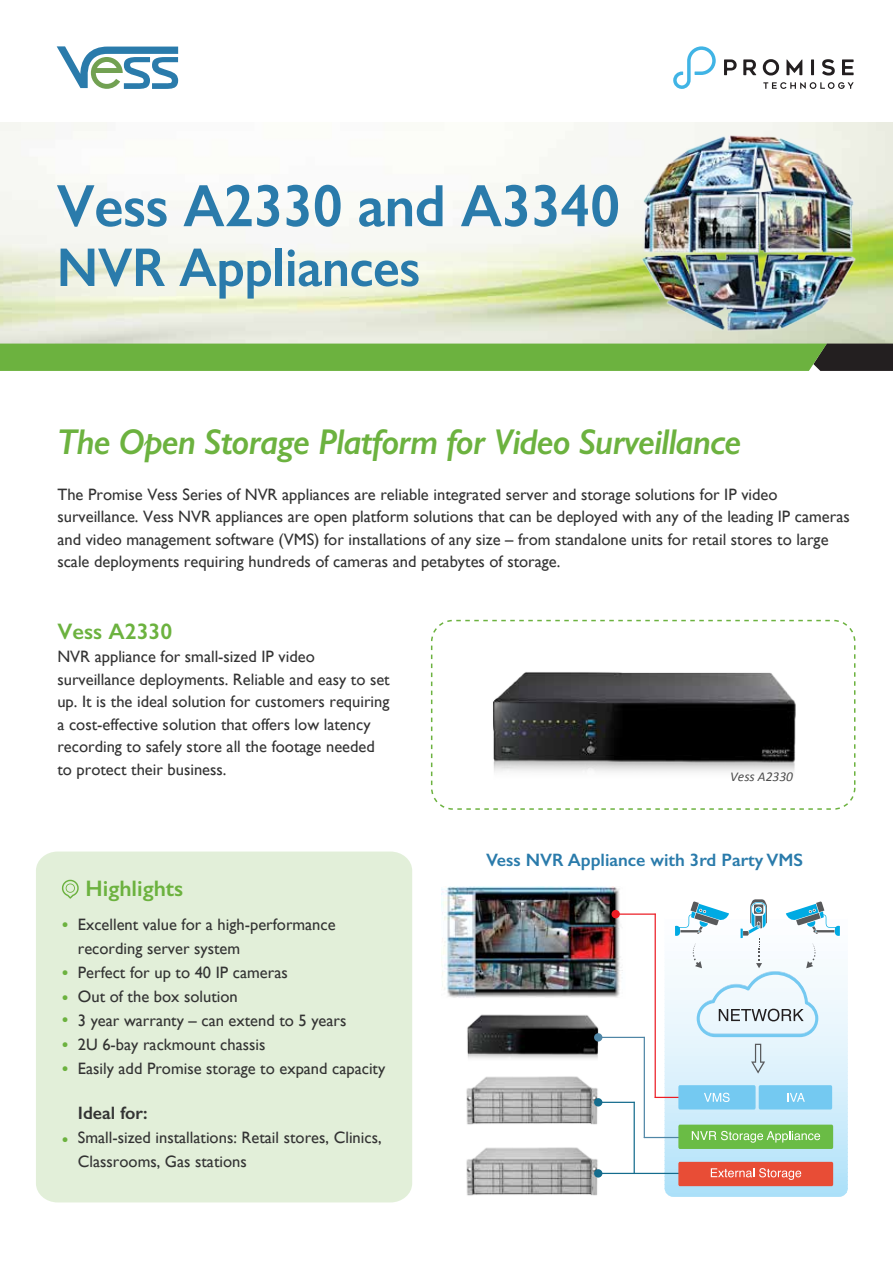
<style>
.page{position:relative;width:893px;height:1263px;background:#fff}
.page>*{position:absolute;margin:0;border:0;box-sizing:border-box;transform-origin:0 0}
.t1{font:600 60px "Gill Sans";letter-spacing:-.01em;color:#2a7bab;scale:.95 1}
.t2{font:600 54.75px "Gill Sans";letter-spacing:-.01em;color:#2a7bab;scale:.95 1}
.t3{font:italic 600 36px "Gill Sans";letter-spacing:-.03em;color:#6cb23f}
.t4{font:600 22.5px "Gill Sans";color:#6cb23f}
.t5{font:600 18px "Gill Sans";color:#2a7bab}
.t6{font:600 18px "Gill Sans";color:#333}
.t7{font:16.5px/22.5px "Gill Sans";color:#333}
.t8{font:italic 13.5px "Calibri";color:#4d4d4d}
.t9{font:700 13.5px/24.9px "Calibri";color:#6cb23f}
</style>
<div class="page">
<div style="left:36px;top:851px;width:376px;height:351px;background:#e2efd9"></div>
<img style="left:0;top:123px;width:893px;height:221px">
<svg style="left:0;top:344px;width:893px;height:27px;background:#69ab3e"></svg>
<svg style="left:62px;top:880px;width:17px;height:19px"></svg>
<img style="left:467px;top:1014px;width:144px;height:45px">
<hr style="left:665px;top:1193px;width:183px;height:4px;background:#abe0f9">
<hr style="left:665px;top:1189px;width:183px;height:4px;background:#ade1f9">
<svg style="left:665px;top:1185px;width:183px;height:4px"></svg>
<hr style="left:665px;top:1181px;width:183px;height:4px;background:#b0e2f9">
<hr style="left:665px;top:1177px;width:183px;height:4px;background:#b2e2f9">
<hr style="left:665px;top:1173px;width:183px;height:4px;background:#b4e3f9">
<div style="left:665px;top:1168px;width:183px;height:5px;background:#b7e4f9"></div>
<hr style="left:665px;top:1164px;width:183px;height:4px;background:#b9e5fa">
<svg style="left:665px;top:1160px;width:183px;height:4px"></svg>
<hr style="left:665px;top:1156px;width:183px;height:4px;background:#bce6fa">
<hr style="left:665px;top:1152px;width:183px;height:4px;background:#bee7fa">
<hr style="left:665px;top:1148px;width:183px;height:4px;background:#bfe7fa">
<hr style="left:665px;top:1144px;width:183px;height:4px;background:#c1e8fa">
<hr style="left:665px;top:1140px;width:183px;height:4px;background:#c4e8fa">
<svg style="left:665px;top:1136px;width:183px;height:4px"></svg>
<hr style="left:665px;top:1132px;width:183px;height:4px;background:#c7e9fa">
<hr style="left:665px;top:1128px;width:183px;height:4px;background:#c8eafb">
<hr style="left:665px;top:1124px;width:183px;height:4px;background:#caebfb">
<hr style="left:665px;top:1120px;width:183px;height:4px;background:#cbebfb">
<hr style="left:665px;top:1116px;width:183px;height:4px;background:#cdecfb">
<hr style="left:665px;top:1112px;width:183px;height:4px;background:#ceecfb">
<svg style="left:665px;top:1108px;width:183px;height:4px"></svg>
<hr style="left:665px;top:1104px;width:183px;height:4px;background:#d1edfb">
<hr style="left:665px;top:1100px;width:183px;height:4px;background:#d3eefb">
<svg style="left:665px;top:1096px;width:183px;height:4px"></svg>
<hr style="left:665px;top:1092px;width:183px;height:4px;background:#d5effb">
<hr style="left:665px;top:1088px;width:183px;height:4px;background:#d8effc">
<hr style="left:665px;top:1084px;width:183px;height:4px;background:#d9f0fc">
<hr style="left:665px;top:1080px;width:183px;height:4px;background:#daf0fc">
<hr style="left:665px;top:1076px;width:183px;height:4px;background:#dcf1fc">
<hr style="left:665px;top:1072px;width:183px;height:4px;background:#ddf1fc">
<hr style="left:665px;top:1068px;width:183px;height:4px;background:#def2fc">
<hr style="left:665px;top:1064px;width:183px;height:4px;background:#dff2fc">
<hr style="left:665px;top:1060px;width:183px;height:4px;background:#e0f3fc">
<hr style="left:665px;top:1056px;width:183px;height:4px;background:#e1f3fc">
<hr style="left:665px;top:1052px;width:183px;height:4px;background:#e3f4fc">
<div style="left:665px;top:1047px;width:183px;height:5px;background:#e4f4fc"></div>
<hr style="left:665px;top:1043px;width:183px;height:4px;background:#e5f5fc">
<hr style="left:665px;top:1039px;width:183px;height:4px;background:#e6f5fc">
<svg style="left:665px;top:1035px;width:183px;height:4px"></svg>
<hr style="left:665px;top:1031px;width:183px;height:4px;background:#e8f6fd">
<hr style="left:665px;top:1027px;width:183px;height:4px;background:#e9f6fd">
<hr style="left:665px;top:1023px;width:183px;height:4px;background:#eaf6fd">
<hr style="left:665px;top:1019px;width:183px;height:4px;background:#ebf7fd">
<hr style="left:665px;top:1015px;width:183px;height:4px;background:#ecf7fd">
<hr style="left:665px;top:1011px;width:183px;height:4px;background:#ecf7fd">
<hr style="left:665px;top:1007px;width:183px;height:4px;background:#edf8fd">
<hr style="left:665px;top:1003px;width:183px;height:4px;background:#eef8fd">
<hr style="left:665px;top:999px;width:183px;height:4px;background:#eff8fd">
<hr style="left:665px;top:995px;width:183px;height:4px;background:#f1f9fd">
<hr style="left:665px;top:991px;width:183px;height:4px;background:#f1f9fd">
<hr style="left:665px;top:987px;width:183px;height:4px;background:#f2f9fd">
<hr style="left:665px;top:983px;width:183px;height:4px;background:#f3fafd">
<hr style="left:665px;top:979px;width:183px;height:4px;background:#f3fafd">
<hr style="left:665px;top:975px;width:183px;height:4px;background:#f4fafd">
<hr style="left:665px;top:971px;width:183px;height:4px;background:#f5fbfd">
<hr style="left:665px;top:967px;width:183px;height:4px;background:#f5fbfd">
<hr style="left:665px;top:963px;width:183px;height:4px;background:#f6fbfd">
<hr style="left:665px;top:959px;width:183px;height:4px;background:#f6fbfd">
<hr style="left:665px;top:955px;width:183px;height:4px;background:#f7fbff">
<hr style="left:665px;top:951px;width:183px;height:4px;background:#f7fbff">
<hr style="left:665px;top:947px;width:183px;height:4px;background:#f9fcff">
<hr style="left:665px;top:943px;width:183px;height:4px;background:#f9fcff">
<hr style="left:665px;top:939px;width:183px;height:4px;background:#fafdff">
<hr style="left:665px;top:935px;width:183px;height:4px;background:#fafdff">
<img style="left:441px;top:886px;width:182px;height:112px">
<img style="left:466px;top:1147px;width:140px;height:49px">
<img style="left:466px;top:1076px;width:140px;height:49px">
<svg style="left:656px;top:1097px;width:22px;height:1px"></svg>
<hr style="left:644px;top:1137px;width:43px;height:1px;background:#4f86a6">
<hr style="left:644px;top:1037px;width:1px;height:101px;background:#4f86a6">
<div style="left:594px;top:1098px;width:8px;height:8px;background:#146c8d;border-radius:50%"></div>
<hr style="left:598px;top:1102px;width:37px;height:1px;background:#146c8d">
<div style="left:594px;top:1033px;width:8px;height:8px;background:#4f86a6;border-radius:50%"></div>
<hr style="left:598px;top:1037px;width:47px;height:1px;background:#4f86a6">
<hr style="left:655px;top:913px;width:1px;height:185px;background:#ec1c24">
<div style="left:611px;top:910px;width:9px;height:8px;background:#ec1c24;border-radius:50%"></div>
<hr style="left:615px;top:913px;width:41px;height:2px;background:#ec1c24">
<div style="left:594px;top:1169px;width:8px;height:8px;background:#146c8d;border-radius:50%"></div>
<hr style="left:598px;top:1173px;width:37px;height:1px;background:#146c8d">
<hr style="left:634px;top:1173px;width:56px;height:1px;background:#146c8d">
<hr style="left:634px;top:1102px;width:1px;height:72px;background:#146c8d">
<div style="left:678px;top:1085px;width:78px;height:24px;background:#74c9f1;border-radius:2px"></div>
<svg style="left:704px;top:1093px;width:26px;height:9px"></svg>
<div style="left:759px;top:1085px;width:73px;height:24px;background:#74c9f1;border-radius:2px"></div>
<svg style="left:787px;top:1093px;width:18px;height:9px"></svg>
<div style="left:678px;top:1124px;width:155px;height:25px;background:#6abc45;border-radius:2px"></div>
<svg style="left:692px;top:1131px;width:128px;height:12px"></svg>
<div style="left:678px;top:1162px;width:155px;height:24px;background:#e84d36;border-radius:2px"></div>
<svg style="left:711px;top:1168px;width:90px;height:12px"></svg>
<svg style="left:675px;top:899px;width:165px;height:138px"></svg>
<svg style="left:751px;top:1044px;width:14px;height:29px"></svg>
<div style="left:431px;top:620px;width:424px;height:190px;border:2px dashed #6cb23f;border-radius:21px"></div>
<img style="left:493px;top:672px;width:303px;height:100px">
<img style="left:633px;top:122px;width:231px;height:249px">
<svg style="left:57px;top:46px;width:121px;height:43px"></svg>
<svg style="left:673px;top:46px;width:43px;height:43px"></svg>
<svg style="left:724px;top:59px;width:13px;height:16px"></svg>
<svg style="left:743px;top:59px;width:13px;height:16px"></svg>
<svg style="left:763px;top:59px;width:16px;height:17px"></svg>
<svg style="left:786px;top:59px;width:16px;height:16px"></svg>
<svg style="left:811px;top:59px;width:3px;height:16px"></svg>
<svg style="left:822px;top:59px;width:13px;height:17px"></svg>
<svg style="left:842px;top:59px;width:12px;height:16px"></svg>
<svg style="left:763px;top:82px;width:91px;height:7px"></svg>
<h1 class="t1" style="left:57px;top:170px;width:595px">Vess A2330 and A3340</h1>
<h2 class="t2" style="left:57px;top:234px;width:384px">NVR Appliances</h2>
<h3 class="t3" style="left:57px;top:420px;width:685px">The Open Storage Platform for Video Surveillance</h3>
<p class="t7" style="left:57px;top:483px;width:794px">The Promise Vess Series of NVR appliances are reliable integrated server and storage solutions for IP video surveillance. Vess NVR appliances are open platform solutions that can be deployed with any of the leading IP cameras and video management software (VMS) for installations of any size – from standalone units for retail stores to large scale deployments requiring hundreds of cameras and petabytes of storage.</p>
<h3 class="t4" style="left:57px;top:618px;width:116px">Vess A2330</h3>
<p class="t7" style="left:57px;top:645px;width:334px">NVR appliance for small-sized IP video surveillance deployments. Reliable and easy to set up. It is the ideal solution for customers requiring a cost-effective solution that offers low latency recording to safely store all the footage needed to protect their business.</p>
<p class="t9" style="left:62px;top:912px;width:8px">•</p>
<p class="t9" style="left:62px;top:960px;width:8px">• •</p>
<p class="t9" style="left:62px;top:1006px;width:8px;line-height:25.5px">• •</p>
<p class="t9" style="left:62px;top:1056px;width:8px">•</p>
<p class="t9" style="left:62px;top:1127px;width:8px">•</p>
<h3 class="t4" style="left:85px;top:875px;width:99px">Highlights</h3>
<p class="t7" style="left:78px;top:913px;width:309px;line-height:24px">Excellent value for a high-performance recording server system<br>Perfect for up to 40 IP cameras<br>Out of the box solution<br>3 year warranty – can extend to 5 years<br>2U 6-bay rackmount chassis<br>Easily add Promise storage to expand capacity</p>
<p class="t6" style="left:78px;top:1102px;width:71px">Ideal for:</p>
<p class="t7" style="left:78px;top:1126px;width:305px;line-height:24px">Small-sized installations: Retail stores, Clinics,<br>Classrooms, Gas stations</p>
<p class="t8" style="left:730px;top:767px;width:64px">Vess A2330</p>
<p class="t5" style="left:486px;top:849px;width:319px">Vess NVR Appliance with 3rd Party VMS</p>
</div>
